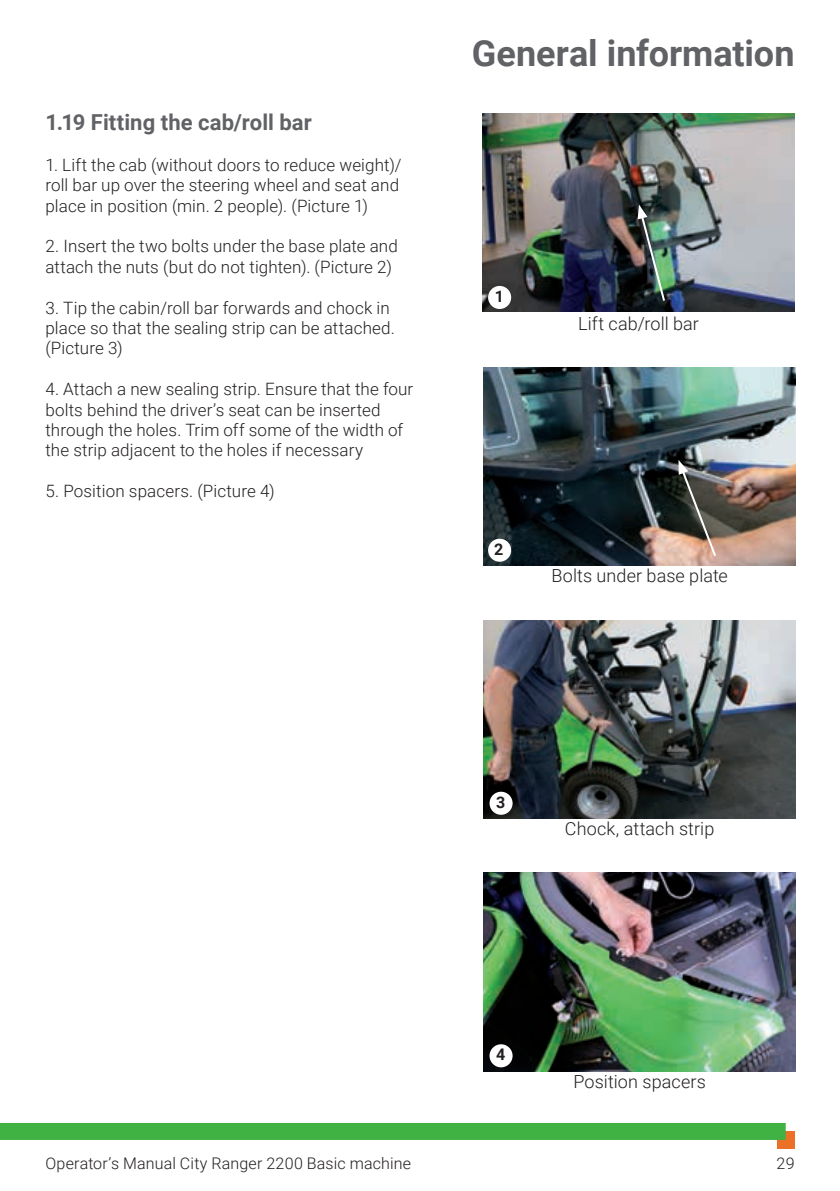
<style>
.page{position:relative;width:840px;height:1191px;background:#fff}
.page>*{position:absolute;margin:0;border:0;box-sizing:border-box;transform-origin:0 0}
.t1{font:700 36px "Roboto";color:#616265}
.t2{font:700 22px "Roboto";letter-spacing:.005em;color:#616265}
.t3{font:300 18px "Roboto";letter-spacing:.005em;color:#231f20}
.t4{font:300 17px/20.4px "Roboto";letter-spacing:.005em;color:#231f20}
.t5{font:300 16px "Roboto";letter-spacing:.01em;color:#231f20}
.t6{font:700 16px "Roboto";color:#231f20}
</style>
<div class="page">
<div style="left:776px;top:1131px;width:18px;height:17px;background:#ea7125"></div>
<div style="left:0;top:1123px;width:785px;height:17px;background:#40b143"></div>
<img style="left:482px;top:113px;width:312px;height:199px">
<img style="left:483px;top:367px;width:312px;height:198px">
<img style="left:483px;top:620px;width:312px;height:199px">
<img style="left:483px;top:873px;width:312px;height:198px">
<div style="left:488px;top:286px;width:23px;height:23px;background:#fff;border-radius:50%"></div>
<div style="left:489px;top:791px;width:23px;height:23px;background:#fff;border-radius:50%"></div>
<div style="left:489px;top:1044px;width:23px;height:23px;background:#fff;border-radius:50%"></div>
<div style="left:488px;top:539px;width:23px;height:23px;background:#fff;border-radius:50%"></div>
<img style="left:637px;top:205px;width:29px;height:98px">
<img style="left:678px;top:460px;width:39px;height:98px">
<p class="t2" style="left:45px;top:107px;width:268px">1.19 Fitting the cab/roll bar</p>
<p class="t4" style="left:45px;top:154px;width:357px">1. Lift the cab (without doors to reduce weight)/ roll bar up over the steering wheel and seat and place in position (min. 2 people). (Picture 1)</p>
<p class="t4" style="left:45px;top:235px;width:354px">2. Insert the two bolts under the base plate and attach the nuts (but do not tighten). (Picture 2)</p>
<p class="t4" style="left:45px;top:297px;width:351px">3. Tip the cabin/roll bar forwards and chock in place so that the sealing strip can be attached. (Picture 3)</p>
<p class="t4" style="left:45px;top:378px;width:369px">4. Attach a new sealing strip. Ensure that the four bolts behind the driver’s seat can be inserted through the holes. Trim off some of the width of the strip adjacent to the holes if necessary</p>
<p class="t4" style="left:45px;top:480px;width:231px">5. Position spacers. (Picture 4)</p>
<h1 class="t1" style="left:471px;top:28px;width:324px">General information</h1>
<p class="t6" style="left:494px;top:285px;width:11px">1</p>
<p class="t3" style="left:577px;top:311px;width:122px">Lift cab/roll bar</p>
<p class="t6" style="left:494px;top:538px;width:11px">2</p>
<p class="t3" style="left:551px;top:563px;width:178px">Bolts under base plate</p>
<p class="t5" style="left:45px;top:1152px;width:367px">Operator’s Manual City Ranger 2200 Basic machine</p>
<p class="t6" style="left:496px;top:791px;width:11px">3</p>
<p class="t3" style="left:564px;top:816px;width:151px">Chock, attach strip</p>
<p class="t6" style="left:496px;top:1043px;width:11px">4</p>
<p class="t3" style="left:573px;top:1069px;width:134px">Position spacers</p>
<p class="t5" style="left:776px;top:1152px;width:20px">29</p>
</div>
